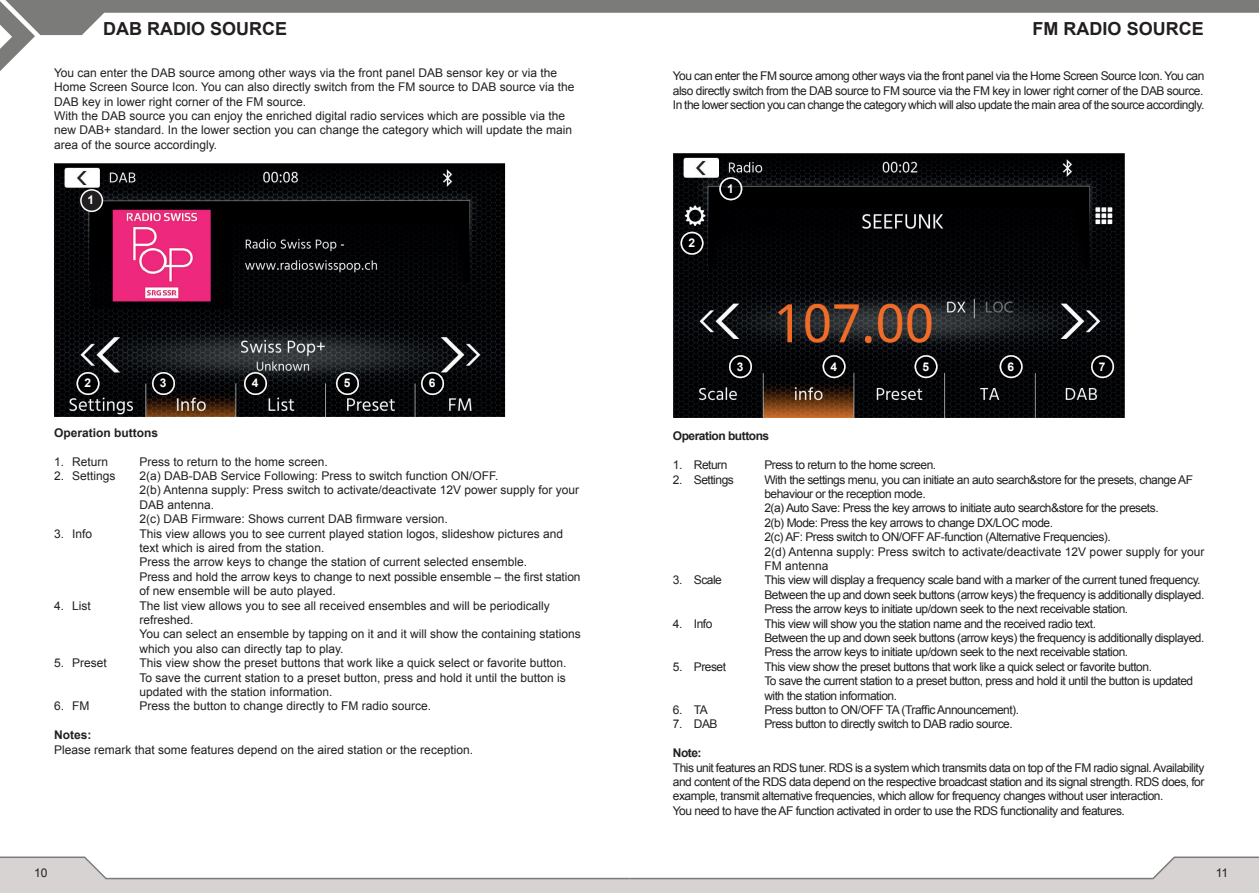
<style>
.page{position:relative;width:1259px;height:893px;background:#fff}
.page>*{position:absolute;margin:0;border:0;box-sizing:border-box;transform-origin:0 0}
.t1{font:700 18px "Arial";color:#231f20}
.t2{font:12px/14.4px "Arial";letter-spacing:-.04em;color:#231f20}
.t3{font:12px/14.4px "Arial";color:#231f20}
.t4{font:700 12px "Arial";color:#231f20}
.t5{font:700 12px "Arial";letter-spacing:-.04em;color:#231f20}
.t6{font:700 12px "Arial";color:#fff}
</style>
<div class="page">
<div style="left:0;top:880px;width:1259px;height:13px;background:#d6d3d2"></div>
<svg style="left:0;top:856px;width:1259px;height:24px"></svg>
<svg style="left:0;top:0;width:1259px;height:71px"></svg>
<img style="left:673px;top:153px;width:451px;height:265px">
<img style="left:719px;top:177px;width:23px;height:23px">
<img style="left:720px;top:178px;width:21px;height:22px">
<div style="left:719px;top:177px;width:23px;height:23px;border:2px solid #fff;border-radius:50%"></div>
<img style="left:680px;top:232px;width:23px;height:23px">
<img style="left:681px;top:232px;width:22px;height:22px">
<div style="left:680px;top:232px;width:23px;height:23px;border:2px solid #fff;border-radius:50%"></div>
<img style="left:729px;top:355px;width:23px;height:23px">
<img style="left:730px;top:356px;width:21px;height:21px">
<div style="left:729px;top:355px;width:23px;height:23px;border:2px solid #fff;border-radius:50%"></div>
<img style="left:54px;top:163px;width:451px;height:254px">
<div style="left:81px;top:190px;width:21px;height:21px;background:#231f20;border-radius:50%"></div>
<div style="left:80px;top:189px;width:23px;height:23px;border:2px solid #fff;border-radius:50%"></div>
<img style="left:77px;top:372px;width:22px;height:23px">
<img style="left:77px;top:373px;width:22px;height:21px">
<div style="left:77px;top:372px;width:22px;height:23px;border:2px solid #fff;border-radius:50%"></div>
<img style="left:152px;top:372px;width:23px;height:23px">
<img style="left:153px;top:373px;width:21px;height:21px">
<div style="left:152px;top:372px;width:23px;height:23px;border:2px solid #fff;border-radius:50%"></div>
<img style="left:244px;top:372px;width:23px;height:23px">
<img style="left:245px;top:373px;width:21px;height:21px">
<div style="left:244px;top:372px;width:23px;height:23px;border:2px solid #fff;border-radius:50%"></div>
<img style="left:336px;top:372px;width:23px;height:23px">
<img style="left:337px;top:373px;width:21px;height:21px">
<div style="left:336px;top:372px;width:23px;height:23px;border:2px solid #fff;border-radius:50%"></div>
<img style="left:421px;top:372px;width:23px;height:23px">
<img style="left:422px;top:373px;width:21px;height:21px">
<div style="left:421px;top:372px;width:23px;height:23px;border:2px solid #fff;border-radius:50%"></div>
<img style="left:822px;top:355px;width:23px;height:23px">
<img style="left:823px;top:356px;width:22px;height:21px">
<div style="left:822px;top:355px;width:23px;height:23px;border:2px solid #fff;border-radius:50%"></div>
<img style="left:914px;top:355px;width:23px;height:23px">
<img style="left:915px;top:356px;width:21px;height:21px">
<div style="left:914px;top:355px;width:23px;height:23px;border:2px solid #fff;border-radius:50%"></div>
<img style="left:999px;top:355px;width:23px;height:23px">
<img style="left:1000px;top:356px;width:22px;height:21px">
<div style="left:999px;top:355px;width:23px;height:23px;border:2px solid #fff;border-radius:50%"></div>
<img style="left:1091px;top:355px;width:23px;height:23px">
<img style="left:1091px;top:356px;width:22px;height:21px">
<div style="left:1091px;top:355px;width:23px;height:23px;border:2px solid #fff;border-radius:50%"></div>
<h1 class="t1" style="left:103px;top:17px;width:185px">DAB RADIO SOURCE</h1>
<p class="t3" style="left:54px;top:65px;width:522px">You can enter the DAB source among other ways via the front panel DAB sensor key or via the Home Screen Source Icon. You can also directly switch from the FM source to DAB source via the DAB key in lower right corner of the FM source.<br>With the DAB source you can enjoy the enriched digital radio services which are possible via the new DAB+ standard. In the lower section you can change the category which will update the main area of the source accordingly.</p>
<p class="t6" style="left:88px;top:192px;width:8px">1</p>
<p class="t6" style="left:84px;top:375px;width:8px">2</p>
<p class="t6" style="left:160px;top:375px;width:8px">3</p>
<p class="t6" style="left:252px;top:375px;width:8px">4</p>
<p class="t6" style="left:344px;top:375px;width:8px">5</p>
<p class="t6" style="left:429px;top:375px;width:8px">6</p>
<p class="t4" style="left:54px;top:425px;width:106px">Operation buttons</p>
<p class="t2" style="left:54px;top:454px;width:56px">1. Return</p>
<p class="t3" style="left:140px;top:454px;width:190px">Press to return to the home screen.</p>
<p class="t3" style="left:54px;top:469px;width:63px">2. Settings</p>
<p class="t3" style="left:140px;top:469px;width:441px">2(a) DAB-DAB Service Following: Press to switch function ON/OFF.<br>2(b) Antenna supply: Press switch to activate/deactivate 12V power supply for your DAB antenna.<br>2(c) DAB Firmware: Shows current DAB firmware version.</p>
<p class="t2" style="left:54px;top:526px;width:40px">3. Info</p>
<p class="t3" style="left:140px;top:526px;width:442px">This view allows you to see current played station logos, slideshow pictures and text which is aired from the station.<br>Press the arrow keys to change the station of current selected ensemble.<br>Press and hold the arrow keys to change to next possible ensemble – the first station of new ensemble will be auto played.</p>
<p class="t2" style="left:54px;top:598px;width:38px">4. List</p>
<p class="t3" style="left:140px;top:598px;width:443px">The list view allows you to see all received ensembles and will be periodically refreshed.<br>You can select an ensemble by tapping on it and it will show the containing stations which you also can directly tap to play.</p>
<p class="t2" style="left:54px;top:656px;width:54px">5. Preset</p>
<p class="t2" style="left:140px;top:656px;width:428px;text-align:justify">This view show the preset buttons that work like a quick select or favorite button.<br>To save the current station to a preset button, press and hold it until the button is updated with the station information.</p>
<p class="t2" style="left:54px;top:699px;width:37px">6. FM</p>
<p class="t3" style="left:140px;top:699px;width:293px">Press the button to change directly to FM radio source.</p>
<p class="t4" style="left:54px;top:727px;width:39px">Notes:</p>
<p class="t3" style="left:54px;top:742px;width:420px">Please remark that some features depend on the aired station or the reception.</p>
<h1 class="t1" style="left:1032px;top:17px;width:172px">FM RADIO SOURCE</h1>
<p class="t2" style="left:673px;top:69px;width:533px;text-align:justify">You can enter the FM source among other ways via the front panel via the Home Screen Source Icon. You can also directly switch from the DAB source to FM source via the FM key in lower right corner of the DAB source.<br>In the lower section you can change the category which will also update the main area of the source accordingly.</p>
<p class="t6" style="left:688px;top:235px;width:8px">2</p>
<p class="t6" style="left:727px;top:181px;width:8px">1</p>
<p class="t6" style="left:737px;top:358px;width:8px">3</p>
<p class="t6" style="left:830px;top:358px;width:8px">4</p>
<p class="t6" style="left:922px;top:358px;width:8px">5</p>
<p class="t6" style="left:1007px;top:358px;width:8px">6</p>
<p class="t6" style="left:1099px;top:358px;width:8px">7</p>
<p class="t5" style="left:673px;top:428px;width:98px">Operation buttons</p>
<p class="t2" style="left:673px;top:458px;width:56px">1. Return</p>
<p class="t2" style="left:764px;top:458px;width:173px">Press to return to the home screen.</p>
<p class="t2" style="left:673px;top:472px;width:62px">2. Settings</p>
<p class="t2" style="left:764px;top:472px;width:441px">With the settings menu, you can initiate an auto search&amp;store for the presets, change AF behaviour or the reception mode.<br>2(a) Auto Save: Press the key arrows to initiate auto search&amp;store for the presets.<br>2(b) Mode: Press the key arrows to change DX/LOC mode.<br>2(c) AF: Press switch to ON/OFF AF-function (Alternative Frequencies).<br>2(d) Antenna supply: Press switch to activate/deactivate 12V power supply for your FM antenna</p>
<p class="t2" style="left:673px;top:573px;width:51px">3. Scale</p>
<p class="t2" style="left:764px;top:573px;width:441px">This view will display a frequency scale band with a marker of the current tuned frequency.<br>Between the up and down seek buttons (arrow keys) the frequency is additionally displayed.<br>Press the arrow keys to initiate up/down seek to the next receivable station.</p>
<p class="t2" style="left:673px;top:616px;width:41px">4. Info</p>
<p class="t2" style="left:764px;top:616px;width:441px">This view will show you the station name and the received radio text.<br>Between the up and down seek buttons (arrow keys) the frequency is additionally displayed.<br>Press the arrow keys to initiate up/down seek to the next receivable station.</p>
<p class="t2" style="left:673px;top:659px;width:55px">5. Preset</p>
<p class="t2" style="left:764px;top:659px;width:430px">This view show the preset buttons that work like a quick select or favorite button.<br>To save the current station to a preset button, press and hold it until the button is updated with the station information.</p>
<p class="t2" style="left:673px;top:703px;width:36px">6. TA</p>
<p class="t2" style="left:764px;top:703px;width:256px">Press button to ON/OFF TA (Traffic Announcement).</p>
<p class="t2" style="left:673px;top:717px;width:46px">7. DAB</p>
<p class="t2" style="left:764px;top:717px;width:250px">Press button to directly switch to DAB radio source.</p>
<p class="t4" style="left:673px;top:745px;width:30px">Note:</p>
<p class="t2" style="left:673px;top:760px;width:533px">This unit features an RDS tuner. RDS is a system which transmits data on top of the FM radio signal. Availability and content of the RDS data depend on the respective broadcast station and its signal strength. RDS does, for example, transmit alternative frequencies, which allow for frequency changes without user interaction.<br>You need to have the AF function activated in order to use the RDS functionality and features.</p>
<p class="t2" style="left:34px;top:865px;width:15px">10</p>
<p class="t2" style="left:1215px;top:865px;width:14px">11</p>
</div>
